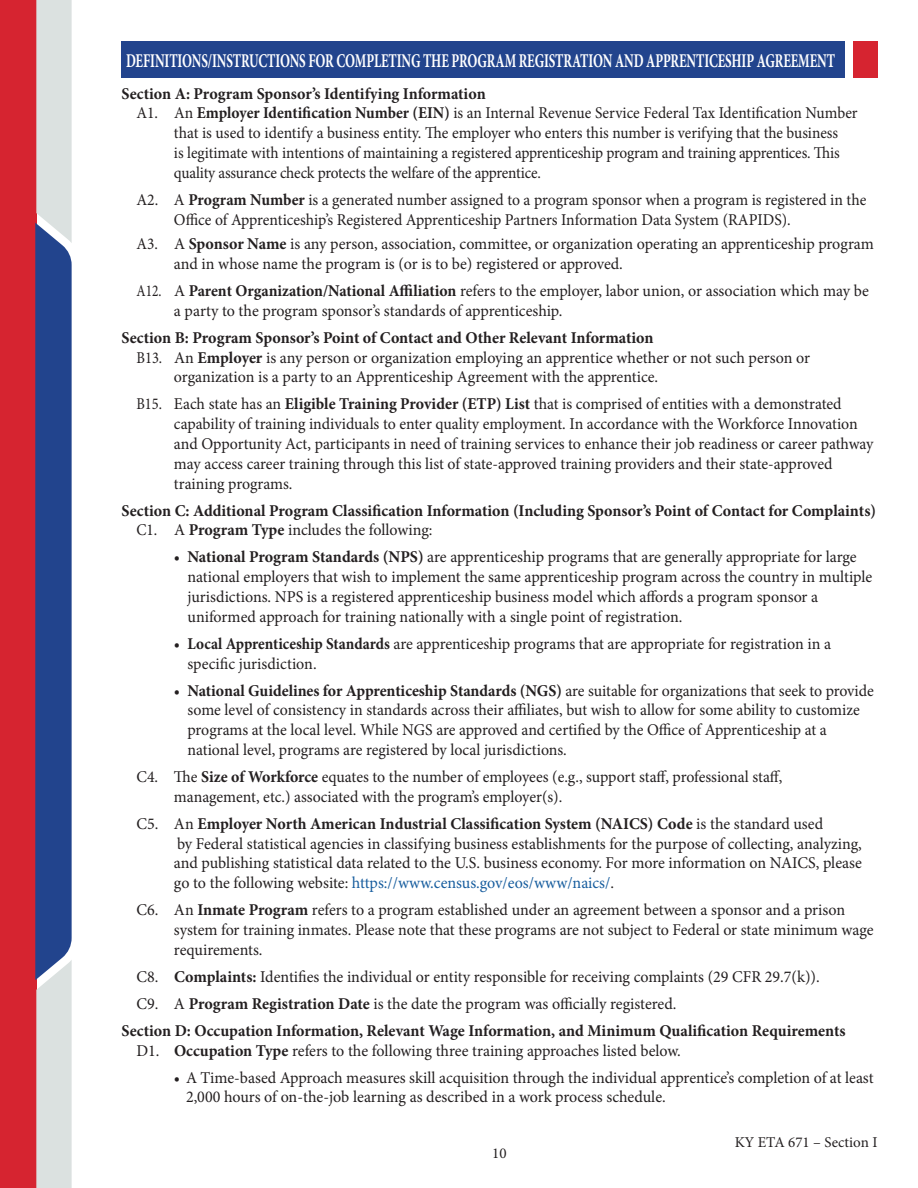
<style>
.page{position:relative;width:918px;height:1188px;background:#fff}
.page>*{position:absolute;margin:0;border:0;box-sizing:border-box;transform-origin:0 0}
.t1{font:700 19.5px "Minion Pro";letter-spacing:-.01em;color:#fff;scale:.67 1}
.t2{font:16.5px/19.8px "Minion Pro";letter-spacing:-.005em;color:#231f20}
.t3{font:16.5px/19.8px "Minion Pro";letter-spacing:-.005em;color:#231f20;scale:.87 1}
.t4{font:16.5px/19.8px "Minion Pro";letter-spacing:-.005em;color:#231f20;scale:.94 1}
.t5{font:700 16.5px "Minion Pro";color:#231f20}
.t6{font:16.5px/19.8px "Minion Pro";letter-spacing:-.005em;color:#231f20;scale:.95 1}
.t7{font:16.5px/19.8px "Minion Pro";letter-spacing:-.005em;color:#231f20;scale:.93 1}
.t8{font:16.5px/19.8px "Minion Pro";letter-spacing:-.005em;color:#231f20;scale:.81 1}
.t9{font:16.5px/19.8px "Minion Pro";letter-spacing:-.005em;color:#231f20;scale:.88 1}
.t10{font:16.5px/19.8px "Minion Pro";letter-spacing:-.005em;color:#231f20;scale:.96 1}
.t11{font:16.5px "Minion Pro";letter-spacing:-.005em;color:#231f20;scale:.92 1}
.t12{font:15px "Minion Pro";color:#231f20}
.s1{font-weight:700}
.s2{color:#175d9e}
</style>
<div class="page">
<div style="left:0;top:0;width:36px;height:1188px;background:#d62430"></div>
<svg style="left:35px;top:0;width:37px;height:1188px;background:#6c80ab"></svg>
<div style="left:122px;top:42px;width:723px;height:36px;background:#22448d"></div>
<div style="left:853px;top:42px;width:25px;height:36px;background:#d62430"></div>
<p class="t1" style="left:126px;top:47px;width:1060px">DEFINITIONS/INSTRUCTIONS FOR COMPLETING THE PROGRAM REGISTRATION AND APPRENTICESHIP AGREEMENT</p>
<p class="t5" style="left:122px;top:82px;width:366px">Section A: Program Sponsor’s Identifying Information</p>
<p class="t4" style="left:174px;top:103px;width:729px;text-indent:-37px">A1. An <span class="s1">Employer Identification Number (EIN)</span> is an Internal Revenue Service Federal Tax Identification Number that is used to identify a business entity. The employer who enters this number is verifying that the business<br>is legitimate with intentions of maintaining a registered apprenticeship program and training apprentices. This quality assurance check protects the welfare of the apprentice.</p>
<p class="t6" style="left:174px;top:190px;width:730px;text-indent:-37px">A2. A <span class="s1">Program Number</span> is a generated number assigned to a program sponsor when a program is registered in the<br>Office of Apprenticeship’s Registered Apprenticeship Partners Information Data System (RAPIDS).</p>
<p class="t7" style="left:174px;top:234px;width:754px;text-indent:-37px">A3. A <span class="s1">Sponsor Name</span> is any person, association, committee, or organization operating an apprenticeship program and in whose name the program is (or is to be) registered or approved.</p>
<p class="t8" style="left:174px;top:281px;width:859px;text-indent:-37px">A12. A <span class="s1">Parent Organization/National Affiliation</span> refers to the employer, labor union, or association which may be a party to the program sponsor’s standards of apprenticeship.</p>
<p class="t5" style="left:122px;top:326px;width:534px">Section B: Program Sponsor’s Point of Contact and Other Relevant Information</p>
<p class="t9" style="left:174px;top:347px;width:724px;text-indent:-37px">B13. An <span class="s1">Employer</span> is any person or organization employing an apprentice whether or not such person or organization is a party to an Apprenticeship Agreement with the apprentice.</p>
<p class="t3" style="left:174px;top:394px;width:806px;text-indent:-37px">B15. Each state has an <span class="s1">Eligible Training Provider (ETP) List</span> that is comprised of entities with a demonstrated capability of training individuals to enter quality employment. In accordance with the Workforce Innovation and Opportunity Act, participants in need of training services to enhance their job readiness or career pathway may access career training through this list of state-approved training providers and their state-approved training programs.</p>
<p class="t5" style="left:122px;top:499px;width:756px">Section C: Additional Program Classification Information (Including Sponsor’s Point of Contact for Complaints)</p>
<p class="t11" style="left:136px;top:519px;width:323px">C1. A <span class="s1">Program Type</span> includes the following:</p>
<p class="t2" style="left:188px;top:547px;width:686px;text-indent:-14px">• <span class="s1">National Program Standards (NPS)</span> are apprenticeship programs that are generally appropriate for large national employers that wish to implement the same apprenticeship program across the country in multiple jurisdictions. NPS is a registered apprenticeship business model which affords a program sponsor a uniformed approach for training nationally with a single point of registration.</p>
<p class="t2" style="left:188px;top:634px;width:645px;text-indent:-14px">• <span class="s1">Local Apprenticeship Standards</span> are apprenticeship programs that are appropriate for registration in a specific jurisdiction.</p>
<p class="t2" style="left:188px;top:680px;width:688px;text-indent:-14px">• <span class="s1">National Guidelines for Apprenticeship Standards (NGS)</span> are suitable for organizations that seek to provide some level of consistency in standards across their affiliates, but wish to allow for some ability to customize programs at the local level. While NGS are approved and certified by the Office of Apprenticeship at a national level, programs are registered by local jurisdictions.</p>
<p class="t10" style="left:174px;top:767px;width:635px;text-indent:-37px">C4. The <span class="s1">Size of Workforce</span> equates to the number of employees (e.g., support staff, professional staff, management, etc.) associated with the program’s employer(s).</p>
<p class="t2" style="left:174px;top:814px;width:690px;text-indent:-37px">C5. An <span class="s1">Employer North American Industrial Classification System (NAICS) Code</span> is the standard used<br>by Federal statistical agencies in classifying business establishments for the purpose of collecting, analyzing, and publishing statistical data related to the U.S. business economy. For more information on NAICS, please go to the following website: <span class="s2">https://www.census.gov/eos/www/naics/</span>.</p>
<p class="t2" style="left:174px;top:900px;width:701px;text-indent:-37px">C6. An <span class="s1">Inmate Program</span> refers to a program established under an agreement between a sponsor and a prison system for training inmates. Please note that these programs are not subject to Federal or state minimum wage requirements.</p>
<p class="t2" style="left:136px;top:967px;width:685px">C8. <span class="s1">Complaints:</span> Identifies the individual or entity responsible for receiving complaints (29 CFR 29.7(k)).</p>
<p class="t2" style="left:136px;top:994px;width:541px">C9. A <span class="s1">Program Registration Date</span> is the date the program was officially registered.</p>
<p class="t5" style="left:122px;top:1019px;width:726px">Section D: Occupation Information, Relevant Wage Information, and Minimum Qualification Requirements</p>
<p class="t2" style="left:136px;top:1040px;width:546px">D1. <span class="s1">Occupation Type</span> refers to the following three training approaches listed below.</p>
<p class="t2" style="left:186px;top:1067px;width:689px;text-indent:-12px">• A Time-based Approach measures skill acquisition through the individual apprentice’s completion of at least<br>2,000 hours of on-the-job learning as described in a work process schedule.</p>
<p class="t12" style="left:492px;top:1144px;width:16px">10</p>
<p class="t12" style="left:735px;top:1132px;width:144px">KY ETA 671 – Section I</p>
</div>
